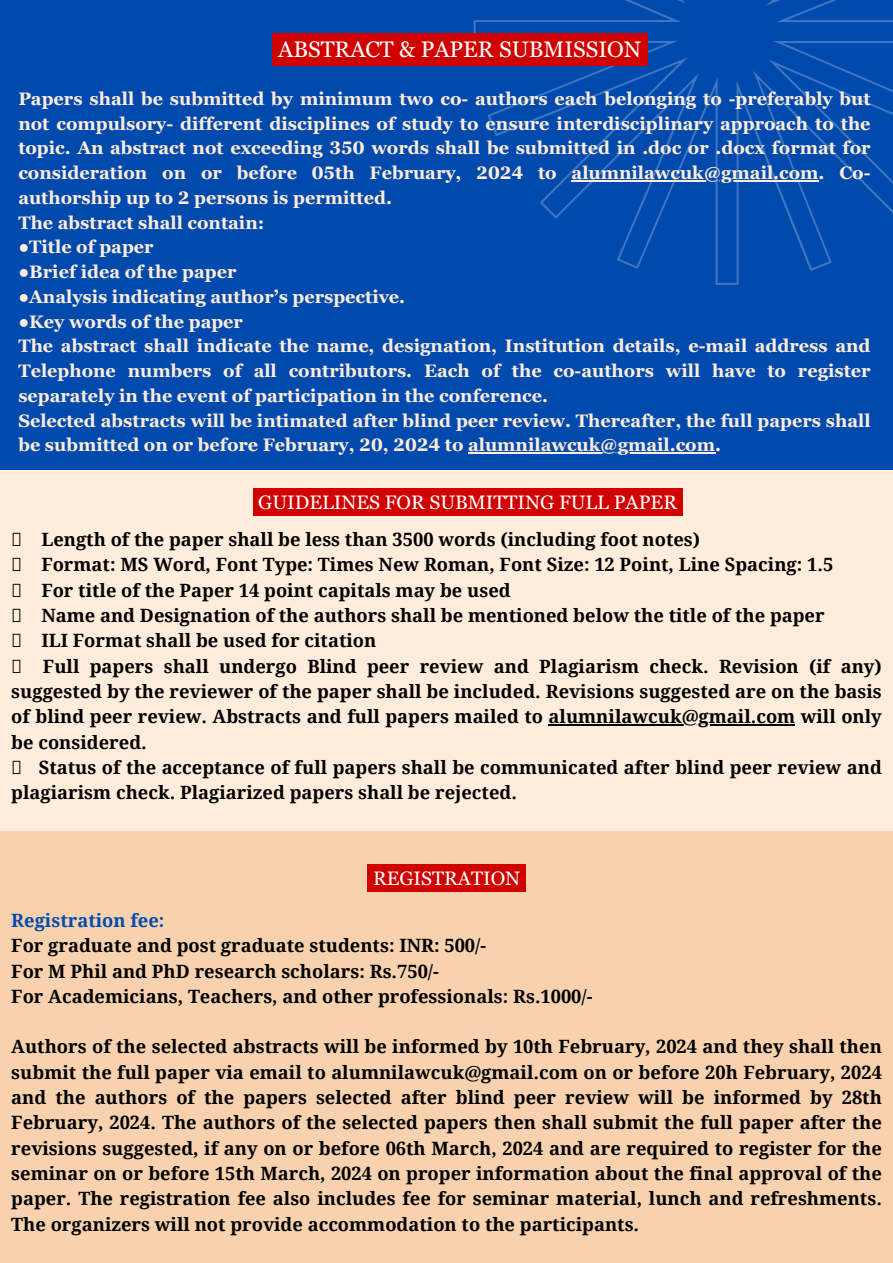
<style>
.page{position:relative;width:893px;height:1263px;background:#004aad}
.page>*{position:absolute;margin:0;border:0;box-sizing:border-box;transform-origin:0 0}
.t1{font:22.5px "Georgia Pro";color:#fff}
.t2{font:19.5px "Georgia Pro";color:#fff}
.t3{font:700 18.3px/25.3px "Droid Serif";color:#000;text-align:justify}
.t4{font:700 18.3px "Droid Serif";color:#004aad}
.t5{font:700 18.08px/24.8px "Georgia Pro";color:#ffeddc;text-align:justify}
</style>
<div class="page">
<svg style="left:473px;top:0;width:420px;height:285px"></svg>
<hr style="left:571px;top:180px;width:247px;height:2px;background:#ffeddc">
<hr style="left:468px;top:453px;width:247px;height:1px;background:#ffeddc">
<div style="left:272px;top:33px;width:375px;height:32px;background:#cf0101"></div>
<div style="left:0;top:471px;width:893px;height:792px;background:#ffeddc"></div>
<div style="left:253px;top:488px;width:429px;height:28px;background:#cf0101"></div>
<hr style="left:548px;top:724px;width:247px;height:2px;background:#000">
<div style="left:0;top:831px;width:893px;height:432px;background:#f8d2af"></div>
<div style="left:367px;top:864px;width:158px;height:28px;background:#cf0101"></div>
<p class="t1" style="left:278px;top:36px;width:364px">ABSTRACT &amp; PAPER SUBMISSION</p>
<p class="t5" style="left:18px;top:86px;width:853px">Papers shall be submitted by minimum two co- authors each belonging to -preferably but not compulsory- different disciplines of study to ensure interdisciplinary approach to the topic. An abstract not exceeding 350 words shall be submitted in .doc or .docx format for consideration on or before 05th February, 2024 to</p>
<h1 class="t5" style="left:571px;top:160px;width:300px">alumnilawcuk@gmail.com. Co-</h1>
<h1 class="t5" style="left:18px;top:185px;width:375px">authorship up to 2 persons is permitted.<br>The abstract shall contain:</h1>
<h1 class="t5" style="left:18px;top:235px;width:137px">●Title of paper</h1>
<h1 class="t5" style="left:18px;top:259px;width:220px">●Brief idea of the paper</h1>
<p class="t5" style="left:18px;top:284px;width:388px">●Analysis indicating author’s perspective.</p>
<p class="t5" style="left:18px;top:309px;width:226px">●Key words of the paper</p>
<p class="t5" style="left:18px;top:334px;width:853px">The abstract shall indicate the name, designation, Institution details, e-mail address and Telephone numbers of all contributors. Each of the co-authors will have to register separately in the event of participation in the conference.</p>
<p class="t5" style="left:18px;top:408px;width:853px">Selected abstracts will be intimated after blind peer review. Thereafter, the full papers shall be submitted on or before February, 20, 2024 to alumnilawcuk@gmail.com.</p>
<p class="t2" style="left:258px;top:491px;width:420px">GUIDELINES FOR SUBMITTING FULL PAPER</p>
<p class="t3" style="left:11px;top:527px;width:690px">⮚ Length of the paper shall be less than 3500 words (including foot notes)</p>
<h2 class="t3" style="left:11px;top:552px;width:823px">⮚ Format: MS Word, Font Type: Times New Roman, Font Size: 12 Point, Line Spacing: 1.5</h2>
<p class="t3" style="left:11px;top:578px;width:501px">⮚ For title of the Paper 14 point capitals may be used</p>
<p class="t3" style="left:11px;top:603px;width:815px">⮚ Name and Designation of the authors shall be mentioned below the title of the paper</p>
<p class="t3" style="left:11px;top:628px;width:366px">⮚ ILI Format shall be used for citation</p>
<p class="t3" style="left:11px;top:654px;width:9px">⮚</p>
<p class="t3" style="left:11px;top:654px;width:872px;text-indent:32px">Full papers shall undergo Blind peer review and Plagiarism check. Revision (if any) suggested by the reviewer of the paper shall be included. Revisions suggested are on the basis of blind peer review. Abstracts and full papers mailed to alumnilawcuk@gmail.com will only</p>
<p class="t3" style="left:11px;top:729px;width:872px;text-align:left">be considered.<br>⮚ Status of the acceptance of full papers shall be communicated after blind peer review and plagiarism check. Plagiarized papers shall be rejected.</p>
<p class="t2" style="left:373px;top:867px;width:149px">REGISTRATION</p>
<p class="t4" style="left:11px;top:910px;width:155px">Registration fee:</p>
<h2 class="t3" style="left:11px;top:933px;width:476px">For graduate and post graduate students: INR: 500/-</h2>
<p class="t3" style="left:11px;top:958px;width:429px">For M Phil and PhD research scholars: Rs.750/-</p>
<p class="t3" style="left:11px;top:984px;width:583px">For Academicians, Teachers, and other professionals: Rs.1000/-</p>
<p class="t3" style="left:11px;top:1034px;width:872px">Authors of the selected abstracts will be informed by 10th February, 2024 and they shall then submit the full paper via email to alumnilawcuk@gmail.com on or before 20h February, 2024 and the authors of the papers selected after blind peer review will be informed by 28th February, 2024. The authors of the selected papers then shall submit the full paper after the revisions suggested, if any on or before 06th March, 2024 and are required to register for the seminar on or before 15th March, 2024 on proper information about the final approval of the paper. The registration fee also includes fee for seminar material, lunch and refreshments.<br>The organizers will not provide accommodation to the participants.</p>
</div>
